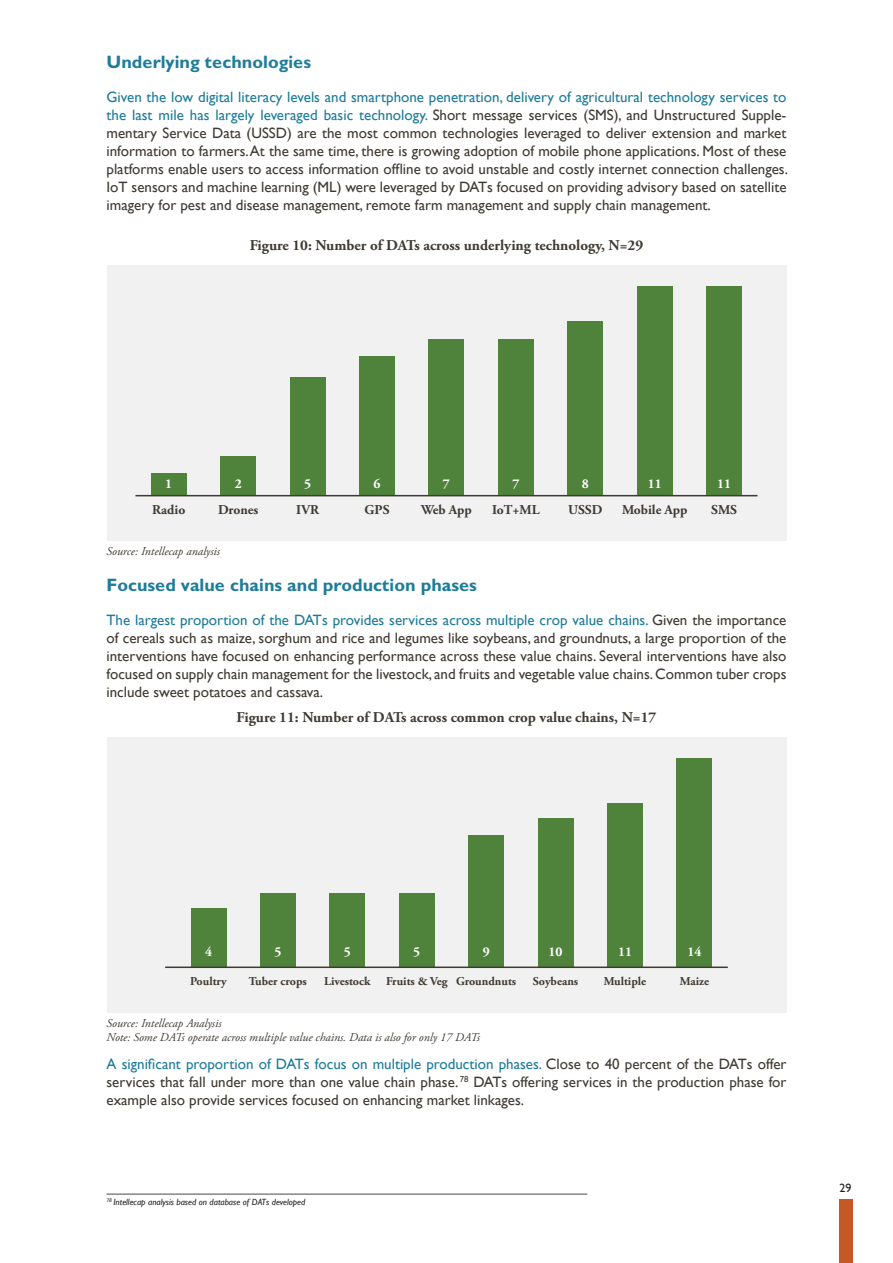
<style>
.page{position:relative;width:893px;height:1263px;background:#fff}
.page>*{position:absolute;margin:0;border:0;box-sizing:border-box;transform-origin:0 0}
.t1{font:700 18px "Gill Sans";color:#1e7c9a}
.t2{font:15px/18px "Gill Sans";color:#403a32;text-align:justify}
.t3{font:700 15px "Adobe Garamond Pro";color:#403a32}
.t4{font:700 13.5px "Adobe Garamond Pro";color:#403a32}
.t5{font:700 13.5px "Adobe Garamond Pro";color:#fff}
.t6{font:italic 12px/14.4px "Adobe Garamond Pro";color:#403a32}
.t7{font:700 12px "Adobe Garamond Pro";color:#403a32}
.t8{font:12px "Gill Sans";color:#231f20}
.t9{font:italic 9px "Gill Sans";color:#231f20}
.s1{color:#1e7c9a}
</style>
<div class="page">
<div style="left:839px;top:1199px;width:13px;height:64px;background:#c25926"></div>
<div style="left:106px;top:265px;width:680px;height:276px;background:#f1f1f1"></div>
<div style="left:106px;top:737px;width:680px;height:275px;background:#f1f1f1"></div>
<div style="left:151px;top:473px;width:36px;height:23px;background:#4f833c"></div>
<div style="left:220px;top:456px;width:36px;height:40px;background:#4f833c"></div>
<div style="left:290px;top:377px;width:35px;height:119px;background:#4f833c"></div>
<div style="left:359px;top:356px;width:36px;height:140px;background:#4f833c"></div>
<div style="left:429px;top:339px;width:35px;height:157px;background:#4f833c"></div>
<div style="left:498px;top:339px;width:36px;height:157px;background:#4f833c"></div>
<div style="left:567px;top:321px;width:36px;height:175px;background:#4f833c"></div>
<div style="left:637px;top:286px;width:36px;height:210px;background:#4f833c"></div>
<div style="left:706px;top:286px;width:36px;height:210px;background:#4f833c"></div>
<hr style="left:135px;top:495px;width:622px;height:1px;background:#403a32">
<div style="left:191px;top:908px;width:35px;height:59px;background:#4f833c"></div>
<div style="left:260px;top:893px;width:36px;height:74px;background:#4f833c"></div>
<div style="left:330px;top:893px;width:35px;height:74px;background:#4f833c"></div>
<div style="left:399px;top:893px;width:36px;height:74px;background:#4f833c"></div>
<div style="left:468px;top:835px;width:36px;height:132px;background:#4f833c"></div>
<div style="left:538px;top:818px;width:35px;height:149px;background:#4f833c"></div>
<div style="left:607px;top:803px;width:36px;height:164px;background:#4f833c"></div>
<div style="left:677px;top:758px;width:35px;height:209px;background:#4f833c"></div>
<hr style="left:165px;top:966px;width:563px;height:2px;background:#403a32">
<hr style="left:106px;top:1194px;width:481px;height:1px;background:#494a4b">
<p class="t1" style="left:106px;top:51px;width:206px">Underlying technologies</p>
<p class="t2" style="left:106px;top:88px;width:683px"><span class="s1">Given the low digital literacy levels and smartphone penetration, delivery of agricultural technology services to the last mile has largely leveraged basic technology.</span> Short message services (SMS), and Unstructured Supple&shy;mentary Service Data (USSD) are the most common technologies leveraged to deliver extension and market information to farmers. At the same time, there is growing adoption of mobile phone applications. Most of these platforms enable users to access information offline to avoid unstable and costly internet connection challenges.<br>IoT sensors and machine learning (ML) were leveraged by DATs focused on providing advisory based on satellite imagery for pest and disease management, remote farm management and supply chain management.</p>
<p class="t3" style="left:250px;top:237px;width:395px">Figure 10: Number of DATs across underlying technology, N=29</p>
<p class="t5" style="left:165px;top:476px;width:9px">1</p>
<p class="t5" style="left:235px;top:476px;width:9px">2</p>
<p class="t5" style="left:304px;top:476px;width:9px">5</p>
<p class="t5" style="left:374px;top:476px;width:9px">6</p>
<p class="t5" style="left:443px;top:476px;width:9px">7</p>
<p class="t5" style="left:512px;top:476px;width:9px">7</p>
<p class="t5" style="left:582px;top:476px;width:9px">8</p>
<p class="t5" style="left:648px;top:476px;width:16px">11</p>
<p class="t5" style="left:717px;top:476px;width:16px">11</p>
<p class="t4" style="left:152px;top:502px;width:35px">Radio</p>
<p class="t4" style="left:218px;top:502px;width:42px">Drones</p>
<p class="t4" style="left:296px;top:502px;width:24px">IVR</p>
<p class="t4" style="left:365px;top:502px;width:26px">GPS</p>
<p class="t4" style="left:421px;top:502px;width:52px">Web App</p>
<p class="t4" style="left:492px;top:502px;width:49px">IoT+ML</p>
<p class="t4" style="left:568px;top:502px;width:36px">USSD</p>
<p class="t4" style="left:622px;top:502px;width:67px">Mobile App</p>
<p class="t4" style="left:711px;top:502px;width:27px">SMS</p>
<p class="t6" style="left:106px;top:544px;width:115px">Source: Intellecap analysis</p>
<p class="t1" style="left:106px;top:574px;width:372px">Focused value chains and production phases</p>
<p class="t2" style="left:106px;top:611px;width:681px"><span class="s1">The largest proportion of the DATs provides services across multiple crop value chains.</span> Given the importance of cereals such as maize, sorghum and rice and legumes like soybeans, and groundnuts, a large proportion of the interventions have focused on enhancing performance across these value chains. Several interventions have also focused on supply chain management for the livestock, and fruits and vegetable value chains. Common tuber crops include sweet potatoes and cassava.</p>
<p class="t3" style="left:237px;top:708px;width:421px">Figure 11: Number of DATs across common crop value chains, N=17</p>
<p class="t5" style="left:205px;top:943px;width:9px">4</p>
<p class="t5" style="left:274px;top:943px;width:9px">5</p>
<p class="t5" style="left:344px;top:943px;width:9px">5</p>
<p class="t5" style="left:413px;top:943px;width:9px">5</p>
<p class="t5" style="left:483px;top:943px;width:9px">9</p>
<p class="t5" style="left:549px;top:943px;width:16px">10</p>
<p class="t5" style="left:618px;top:943px;width:16px">11</p>
<p class="t5" style="left:687px;top:943px;width:16px">14</p>
<p class="t7" style="left:190px;top:974px;width:38px">Poultry</p>
<p class="t7" style="left:249px;top:974px;width:59px">Tuber crops</p>
<p class="t7" style="left:324px;top:974px;width:48px">Livestock</p>
<p class="t7" style="left:386px;top:974px;width:63px">Fruits &amp; Veg</p>
<p class="t7" style="left:456px;top:974px;width:61px">Groundnuts</p>
<p class="t7" style="left:533px;top:974px;width:47px">Soybeans</p>
<p class="t7" style="left:604px;top:974px;width:44px">Multiple</p>
<p class="t7" style="left:680px;top:974px;width:31px">Maize</p>
<p class="t6" style="left:106px;top:1016px;width:375px">Source: Intellecap Analysis<br>Note: Some DATs operate across multiple value chains. Data is also for only 17 DATs</p>
<p class="t2" style="left:106px;top:1055px;width:681px"><span class="s1">A significant proportion of DATs focus on multiple production phases.</span> Close to 40 percent of the DATs offer services that fall under more than one value chain phase. <sup>78</sup> DATs offering services in the production phase for example also provide services focused on enhancing market linkages.</p>
<p class="t9" style="left:106px;top:1197px;width:200px"><sup>78</sup> Intellecap analysis based on database of DATs developed</p>
<p class="t8" style="left:840px;top:1181px;width:13px">29</p>
</div>
